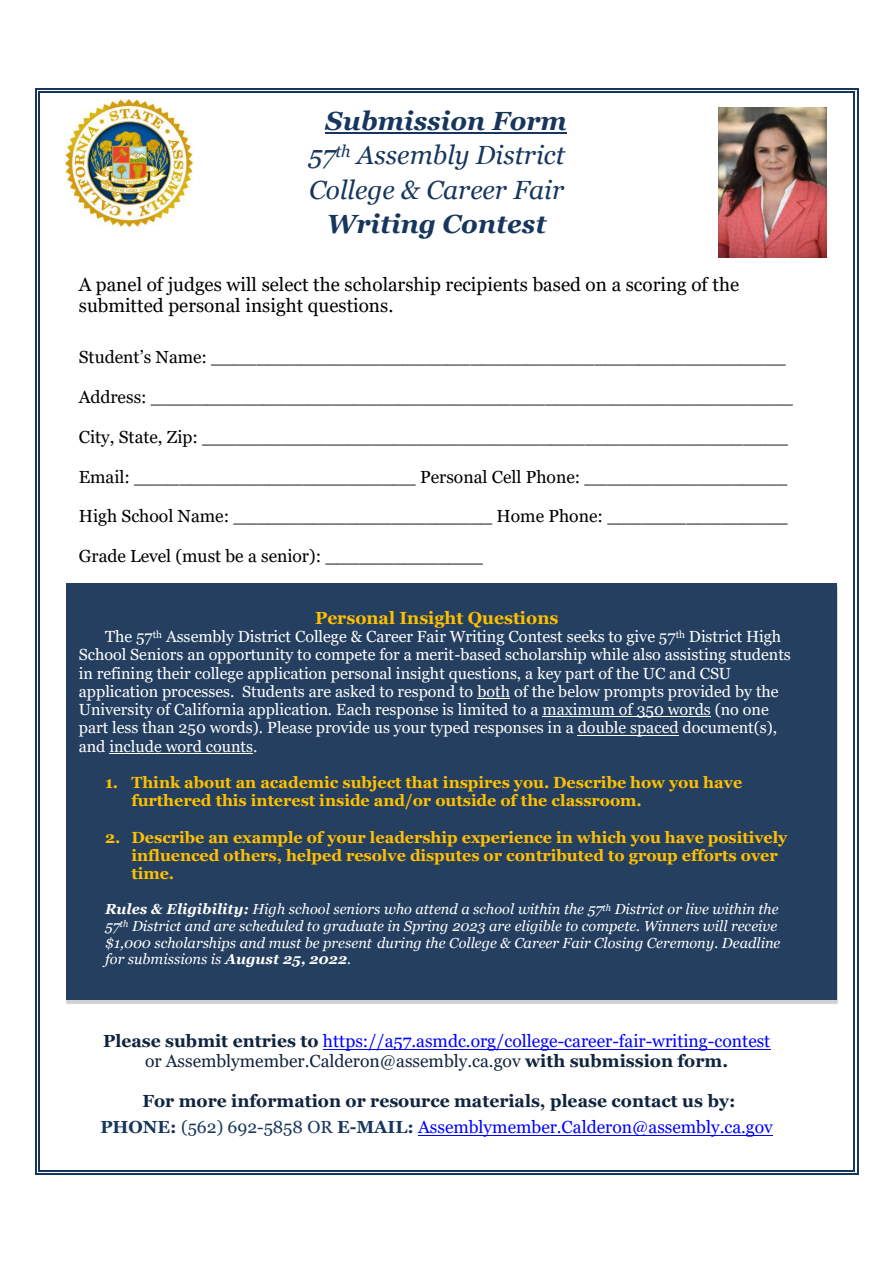
<style>
.page{position:relative;width:893px;height:1263px;background:#fff}
.page>*{position:absolute;margin:0;border:0;box-sizing:border-box;transform-origin:0 0}
.t1{font:italic 26.25px/34.3px "Georgia";color:#17365d;text-align:justify}
.t2{font:italic 700 26.25px "Georgia";color:#17365d}
.t3{font:18.9px/21.6px "Georgia";color:#000}
.t4{font:17.55px "Georgia";color:#000}
.t5{font:17.55px/19.8px "Georgia";color:#00f;text-align:center}
.t6{font:700 17.55px/26.4px "Georgia";color:#0f243e;text-align:center}
.t7{font:700 17.55px "Georgia";color:#ffc000}
.t8{font:16.05px/18.1px "Georgia";color:#fff}
.t9{font:700 16.05px/18.3px "Georgia";color:#ffc000}
.t10{font:italic 14.55px/16.6px "Georgia";color:#fff}
.s1{font-weight:700}
.s2{font-weight:700;color:#0f243e}
.s3{color:#0f243e}
.s4{color:#17365d}
.s5{font-weight:400;color:#17365d}
.s6{font-weight:400;color:#00f}
</style>
<div class="page">
<hr style="left:323px;top:1049px;width:447px;height:1px;background:#00f">
<hr style="left:418px;top:1135px;width:355px;height:1px;background:#00f">
<img style="left:66px;top:100px;width:127px;height:127px">
<div style="left:67px;top:583px;width:770px;height:417px;background:#243f60"></div>
<hr style="left:326px;top:132px;width:241px;height:2px;background:#17365d">
<hr style="left:478px;top:698px;width:32px;height:1px;background:#fff">
<hr style="left:543px;top:716px;width:168px;height:1px;background:#fff">
<hr style="left:578px;top:735px;width:101px;height:1px;background:#fff">
<hr style="left:109px;top:753px;width:144px;height:1px;background:#fff">
<img style="left:718px;top:107px;width:109px;height:150px">
<svg style="left:35px;top:89px;width:4px;height:4px"></svg>
<hr style="left:39px;top:89px;width:815px;height:2px;background:#17365d">
<hr style="left:39px;top:92px;width:815px;height:1px;background:#17365d">
<hr style="left:35px;top:93px;width:2px;height:1077px;background:#17365d">
<hr style="left:38px;top:93px;width:1px;height:1077px;background:#17365d">
<hr style="left:856px;top:93px;width:2px;height:1077px;background:#17365d">
<hr style="left:854px;top:93px;width:1px;height:1077px;background:#17365d">
<svg style="left:35px;top:1170px;width:4px;height:4px"></svg>
<hr style="left:39px;top:1172px;width:815px;height:2px;background:#17365d">
<hr style="left:39px;top:1170px;width:815px;height:1px;background:#17365d">
<h1 class="t1" style="left:309px;top:104px;width:260px;text-indent:17px"><span class="s1">Submission Form </span>57<sup>th</sup> Assembly District College &amp; Career Fair</h1>
<h1 class="t2" style="left:327px;top:207px;width:221px">Writing Contest</h1>
<p class="t3" style="left:79px;top:274px;width:662px">A panel of judges will select the scholarship recipients based on a scoring of the submitted personal insight questions.</p>
<p class="t4" style="left:79px;top:347px;width:708px">Student’s Name: ___________________________________________________</p>
<p class="t4" style="left:79px;top:386px;width:716px">Address: _________________________________________________________</p>
<p class="t4" style="left:79px;top:426px;width:711px">City, State, Zip: ____________________________________________________</p>
<p class="t4" style="left:79px;top:466px;width:710px">Email: _________________________ Personal Cell Phone: __________________</p>
<p class="t4" style="left:79px;top:506px;width:710px">High School Name: _______________________ Home Phone: ________________</p>
<p class="t4" style="left:79px;top:545px;width:406px">Grade Level (must be a senior): ______________</p>
<p class="t7" style="left:315px;top:606px;width:245px">Personal Insight Questions</p>
<p class="t8" style="left:79px;top:628px;width:714px;text-indent:26px">The 57<sup>th</sup> Assembly District College &amp; Career Fair Writing Contest seeks to give 57<sup>th</sup> District High School Seniors an opportunity to compete for a merit-based scholarship while also assisting students in refining their college application personal insight questions, a key part of the UC and CSU application processes. Students are asked to respond to both of the below prompts provided by the University of California application. Each response is limited to a maximum of 350 words (no one part less than 250 words). Please provide us your typed responses in a double spaced document(s), and include word counts.</p>
<p class="t9" style="left:131px;top:773px;width:612px;text-indent:-26px">1. Think about an academic subject that inspires you. Describe how you have furthered this interest inside and/or outside of the classroom.</p>
<p class="t9" style="left:131px;top:828px;width:657px;text-indent:-26px">2. Describe an example of your leadership experience in which you have positively influenced others, helped resolve disputes or contributed to group efforts over time.</p>
<p class="t10" style="left:105px;top:901px;width:677px"><span class="s1">Rules &amp; Eligibility:</span> High school seniors who attend a school within the 57<sup>th</sup> District or live within the 57<sup>th</sup> District and are scheduled to graduate in Spring 2023 are eligible to compete. Winners will receive $1,000 scholarships and must be present during the College &amp; Career Fair Closing Ceremony. Deadline for submissions is <span class="s1">August 25, 2022</span>.</p>
<p class="t5" style="left:103px;top:1031px;width:669px"><span class="s2">Please submit entries to</span> https://a57.asmdc.org/college-career-fair-writing-contest <span class="s3">or Assemblymember.Calderon@assembly.ca.gov</span> <span class="s2">with submission form.</span></p>
<p class="t6" style="left:100px;top:1088px;width:674px">For more information or resource materials, please contact us by:<br><span class="s4">PHONE:</span> <span class="s5">(562) 692-5858 OR</span> <span class="s4">E-MAIL:</span> <span class="s6">Assemblymember.Calderon@assembly.ca.gov</span></p>
</div>
